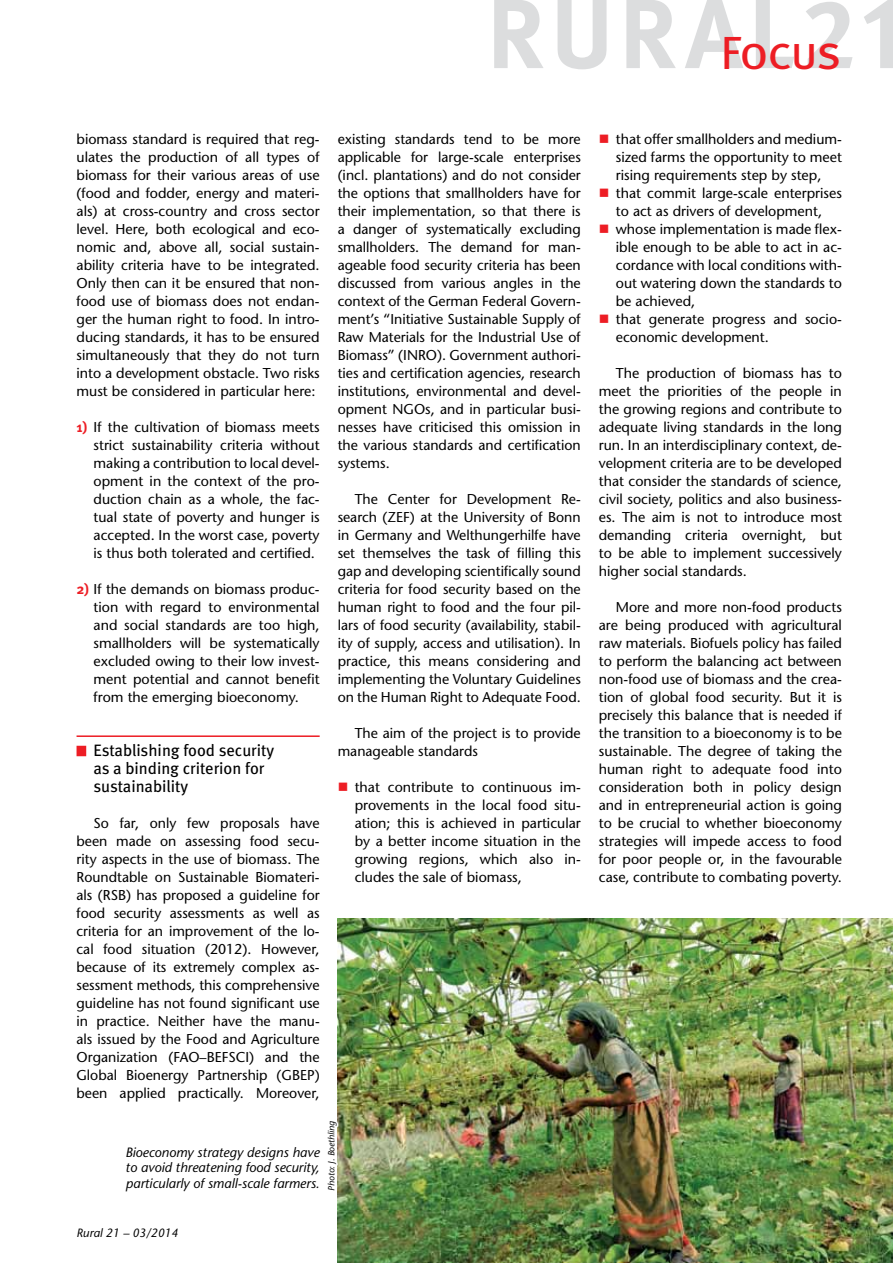
<style>
.page{position:relative;width:893px;height:1263px;background:#fff}
.page>*{position:absolute;margin:0;border:0;box-sizing:border-box;transform-origin:0 0}
.t1{font:46.5px "Meta Pro";letter-spacing:-.04em;color:#ed1d24}
.t2{font:16.5px/18px "Meta";color:#000}
.t3{font:500 14.25px/18px "Stone Sans Std";color:#000;text-align:justify}
.t4{font:italic 13.5px/15.8px "Stone Sans";color:#000;text-align:justify}
.t5{font:italic 500 12px "Stone Sans Std";color:#000}
.t6{font:italic 9px "Stone Sans";color:#000}
.s1{font-family:"Meta Pro";font-weight:700;color:#ed1d24}
</style>
<div class="page">
<svg style="left:494px;top:0;width:399px;height:69px"></svg>
<hr style="left:77px;top:735px;width:243px;height:2px;background:#ed1d24">
<div style="left:77px;top:746px;width:9px;height:10px;background:#ed1d24"></div>
<img style="left:338px;top:918px;width:555px;height:345px">
<div style="left:326px;top:1119px;width:13px;height:73px;background:#fff"></div>
<h1 class="t1" style="left:720px;top:23px;width:123px">Focus</h1>
<p class="t3" style="left:77px;top:130px;width:245px">biomass standard is required that reg&shy;ulates the production of all types of biomass for their various areas of use (food and fodder, energy and materi&shy;als) at cross-country and cross sector level. Here, both ecological and eco&shy;nomic and, above all, social sustain&shy;ability criteria have to be integrated.<br>Only then can it be ensured that non&shy;food use of biomass does not endan&shy;ger the human right to food. In intro&shy;ducing standards, it has to be ensured simultaneously that they do not turn into a development obstacle. Two risks must be considered in particular here:</p>
<p class="t3" style="left:94px;top:418px;width:228px;text-indent:-17px"><span class="s1">1)</span> If the cultivation of biomass meets strict sustainability criteria without making a contribution to local devel&shy;opment in the context of the pro&shy;duction chain as a whole, the fac&shy;tual state of poverty and hunger is accepted. In the worst case, poverty is thus both tolerated and certified.</p>
<p class="t3" style="left:94px;top:580px;width:228px;text-indent:-17px"><span class="s1">2)</span> If the demands on biomass produc&shy;tion with regard to environmental and social standards are too high, smallholders will be systematically excluded owing to their low invest&shy;ment potential and cannot benefit from the emerging bioeconomy.</p>
<p class="t2" style="left:94px;top:741px;width:182px">Establishing food security as a binding criterion for sustainability</p>
<p class="t3" style="left:77px;top:814px;width:245px;text-indent:17px">So far, only few proposals have been made on assessing food secu&shy;rity aspects in the use of biomass. The Roundtable on Sustainable Biomateri&shy;als (RSB) has proposed a guideline for food security assessments as well as criteria for an improvement of the lo&shy;cal food situation (2012). However, because of its extremely complex as&shy;sessment methods, this comprehensive guideline has not found significant use in practice. Neither have the manu&shy;als issued by the Food and Agriculture Organization (FAO–BEFSCI) and the Global Bioenergy Partnership (GBEP) been applied practically. Moreover,</p>
<p class="t3" style="left:338px;top:130px;width:245px">existing standards tend to be more applicable for large-scale enterprises (incl. plantations) and do not consider the options that smallholders have for their implementation, so that there is a danger of systematically excluding smallholders. The demand for man&shy;ageable food security criteria has been discussed from various angles in the context of the German Federal Govern&shy;ment’s “Initiative Sustainable Supply of Raw Materials for the Industrial Use of Biomass” (INRO). Government authori&shy;ties and certification agencies, research institutions, environmental and devel&shy;opment NGOs, and in particular busi&shy;nesses have criticised this omission in the various standards and certification systems.</p>
<p class="t3" style="left:338px;top:490px;width:245px;text-indent:17px">The Center for Development Re&shy;search (ZEF) at the University of Bonn in Germany and Welthungerhilfe have set themselves the task of filling this gap and developing scientifically sound criteria for food security based on the human right to food and the four pil&shy;lars of food security (availability, stabil&shy;ity of supply, access and utilisation). In practice, this means considering and implementing the Voluntary Guidelines on the Human Right to Adequate Food.</p>
<p class="t3" style="left:338px;top:724px;width:245px;text-indent:17px">The aim of the project is to provide manageable standards</p>
<p class="t3" style="left:355px;top:778px;width:228px">that contribute to continuous im&shy;provements in the local food situ&shy;ation; this is achieved in particular by a better income situation in the growing regions, which also in&shy;cludes the sale of biomass,</p>
<p class="t6" style="left:326px;top:1191px;width:71px;rotate:-90deg">Photo: J. Boethling</p>
<p class="t4" style="left:126px;top:1144px;width:196px">Bioeconomy strategy designs have to avoid threatening food security, particularly of small-scale farmers.</p>
<p class="t5" style="left:77px;top:1226px;width:103px">Rural 21 – 03/2014</p>
<p class="t3" style="left:616px;top:130px;width:228px;text-align:left">that offer smallholders and medium&shy;sized farms the opportunity to meet rising requirements step by step, that commit large-scale enterprises to act as drivers of development, whose implementation is made flex&shy;ible enough to be able to act in ac&shy;cordance with local conditions with&shy;out watering down the standards to be achieved,<br>that generate progress and socio&shy;economic development.</p>
<p class="t3" style="left:599px;top:364px;width:245px;text-indent:17px">The production of biomass has to meet the priorities of the people in the growing regions and contribute to adequate living standards in the long run. In an interdisciplinary context, de&shy;velopment criteria are to be developed that consider the standards of science, civil society, politics and also business&shy;es. The aim is not to introduce most demanding criteria overnight, but to be able to implement successively higher social standards.</p>
<p class="t3" style="left:599px;top:598px;width:245px;text-indent:17px">More and more non-food products are being produced with agricultural raw materials. Biofuels policy has failed to perform the balancing act between non-food use of biomass and the crea&shy;tion of global food security. But it is precisely this balance that is needed if the transition to a bioeconomy is to be sustainable. The degree of taking the human right to adequate food into consideration both in policy design and in entrepreneurial action is going to be crucial to whether bioeconomy strategies will impede access to food for poor people or, in the favourable case, contribute to combating poverty.</p>
</div>
